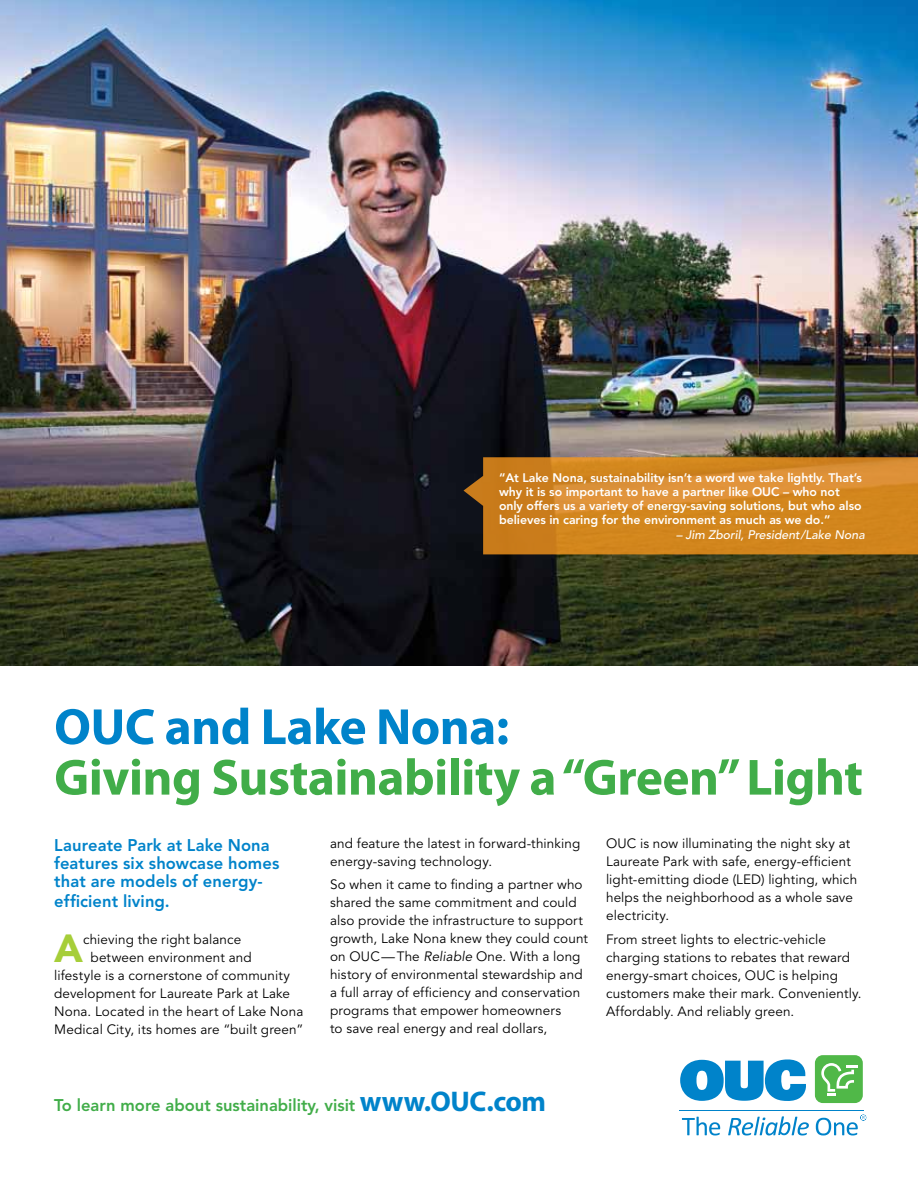
<style>
.page{position:relative;width:918px;height:1188px;background:#fff}
.page>*{position:absolute;margin:0;border:0;box-sizing:border-box;transform-origin:0 0}
.t1{font:700 51.3px "Myriad Pro";letter-spacing:-.01em;color:#41ad49}
.t2{font:700 51.3px "Myriad Pro";letter-spacing:-.01em;color:#0083ca}
.t3{font:900 38.85px "Avenir LT Std";color:#a6ce39}
.t4{font:800 16.8px/18.6px "Avenir LT Std";letter-spacing:.005em;color:#0083ca}
.t5{font:800 16.8px "Avenir LT Std";color:#41ad49}
.t6{font:13.5px/18px "Avenir LT Std";letter-spacing:.01em;color:#000}
.t7{font:800 12.3px/14.2px "Avenir LT Std";letter-spacing:-.005em;color:#fff}
.t8{font:italic 500 12.3px "Avenir LT Std";letter-spacing:-.005em;color:#fff}
.s1{font-style:italic}
.s2{font-family:"Myriad Pro";font-weight:700;font-size:28.5px;color:#0083ca}
</style>
<div class="page">
<img style="left:0;top:0;width:918px;height:666px">
<svg style="left:680px;top:1059px;width:126px;height:42px"></svg>
<div style="left:815px;top:1055px;width:48px;height:48px;background:#50b848;border-radius:8px"></div>
<svg style="left:821px;top:1063px;width:37px;height:33px"></svg>
<hr style="left:679px;top:1110px;width:185px;height:1px;background:#0083ca">
<svg style="left:682px;top:1115px;width:184px;height:21px"></svg>
<svg style="left:464px;top:457px;width:454px;height:97px;background:#cb8222"></svg>
<p class="t7" style="left:499px;top:470px;width:365px">“At Lake Nona, sustainability isn’t a word we take lightly. That’s why it is so important to have a partner like OUC – who not only offers us a variety of energy-saving solutions, but who also believes in caring for the environment as much as we do.”</p>
<p class="t8" style="left:676px;top:527px;width:190px">– Jim Zboril, President/Lake Nona</p>
<h1 class="t2" style="left:54px;top:693px;width:456px">OUC and Lake Nona:</h1>
<h1 class="t1" style="left:54px;top:744px;width:810px">Giving Sustainability a “Green” Light</h1>
<p class="t4" style="left:54px;top:836px;width:227px">Laureate Park at Lake Nona features six showcase homes that are models of energy&shy;efficient living.</p>
<h2 class="t3" style="left:54px;top:925px;width:30px">A</h2>
<p class="t6" style="left:83px;top:931px;width:160px">chieving the right balance</p>
<p class="t6" style="left:330px;top:835px;width:252px">and feature the latest in forward-thinking energy-saving technology.</p>
<p class="t6" style="left:330px;top:875px;width:259px">So when it came to finding a partner who shared the same commitment and could also provide the infrastructure to support growth, Lake Nona knew they could count on OUC—The <span class="s1">Reliable</span> One. With a long history of environmental stewardship and a full array of efficiency and conservation programs that empower homeowners<br>to save real energy and real dollars,</p>
<p class="t6" style="left:606px;top:835px;width:253px">OUC is now illuminating the night sky at Laureate Park with safe, energy-efficient light-emitting diode (LED) lighting, which helps the neighborhood as a whole save electricity.</p>
<p class="t6" style="left:606px;top:931px;width:257px">From street lights to electric-vehicle charging stations to rebates that reward energy-smart choices, OUC is helping customers make their mark. Conveniently.<br>Affordably. And reliably green.</p>
<p class="t6" style="left:91px;top:949px;width:163px">between environment and</p>
<p class="t6" style="left:54px;top:967px;width:237px">lifestyle is a cornerstone of community</p>
<p class="t6" style="left:54px;top:985px;width:237px">development for Laureate Park at Lake</p>
<p class="t6" style="left:54px;top:1003px;width:251px">Nona. Located in the heart of Lake Nona</p>
<p class="t6" style="left:54px;top:1021px;width:251px">Medical City, its homes are “built green”</p>
<p class="t5" style="left:54px;top:1095px;width:493px">To learn more about sustainability, visit <span class="s2">www.OUC.com</span></p>
</div>
